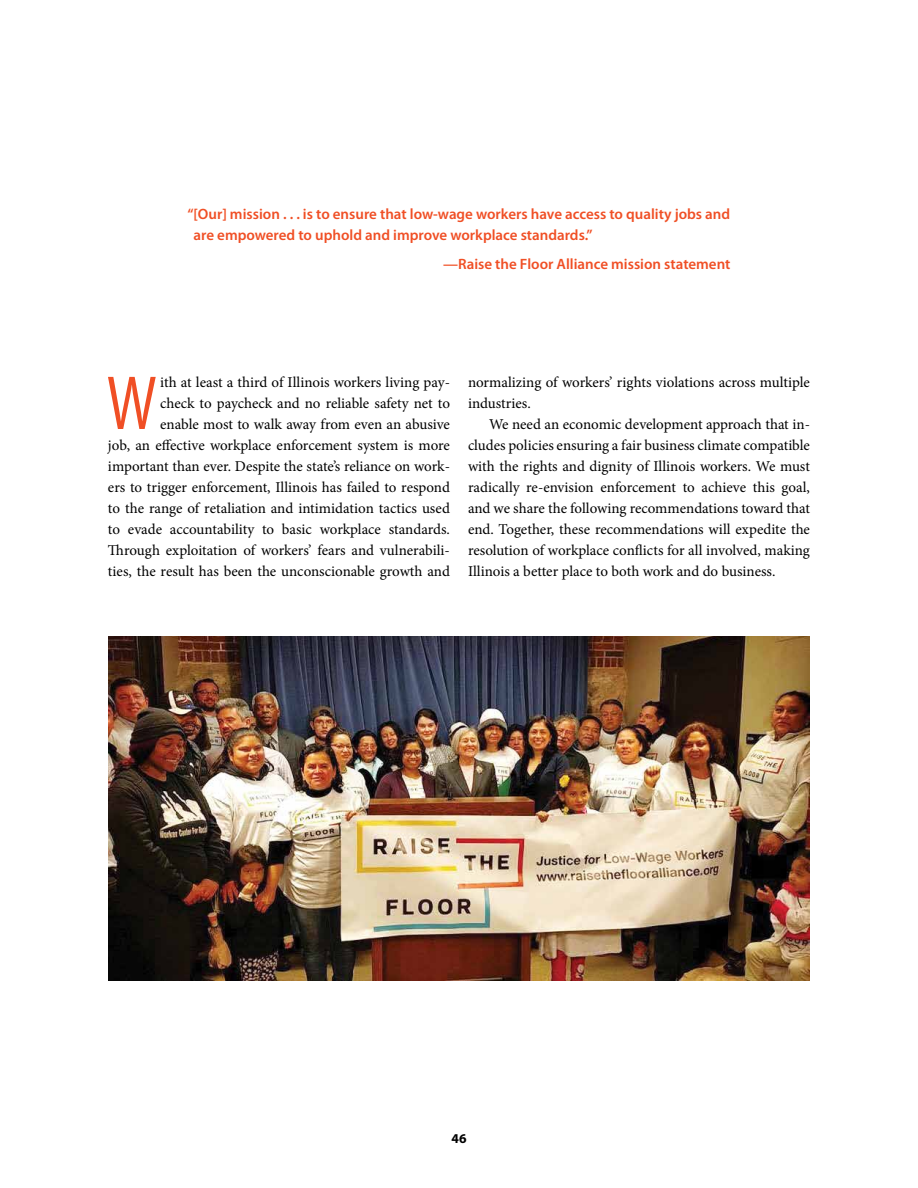
<style>
.page{position:relative;width:918px;height:1188px;background:#fff}
.page>*{position:absolute;margin:0;border:0;box-sizing:border-box;transform-origin:0 0}
.t1{font:77.25px "Myriad Pro";color:#f04f25;scale:.75 1}
.t2{font:15px/21px "Minion Pro";letter-spacing:-.005em;color:#000}
.t3{font:600 15px/21px "Myriad Pro";color:#f04f25}
.t4{font:700 13.5px "Myriad Pro";color:#000}
</style>
<div class="page">
<img style="left:108px;top:637px;width:702px;height:344px">
<p class="t3" style="left:194px;top:204px;width:538px;text-indent:-6px">“[Our] mission . . . is to ensure that low-wage workers have access to quality jobs and are empowered to uphold and improve workplace standards.”</p>
<p class="t3" style="left:443px;top:253px;width:289px">—Raise the Floor Alliance mission statement</p>
<p class="t2" style="left:108px;top:372px;width:344px;text-align:right">ith at least a third of Illinois workers living pay-<br>check to paycheck and no reliable safety net to<br>enable most to walk away from even an abusive<br>job, an effective workplace enforcement system is more important than ever. Despite the state’s reliance on work&shy;ers to trigger enforcement, Illinois has failed to respond to the range of retaliation and intimidation tactics used to evade accountability to basic workplace standards.<br>Through exploitation of workers’ fears and vulnerabili&shy;ties, the result has been the unconscionable growth and</p>
<h1 class="t1" style="left:107px;top:361px;width:67px">W</h1>
<p class="t2" style="left:468px;top:372px;width:344px">normalizing of workers’ rights violations across multiple industries.</p>
<p class="t2" style="left:468px;top:414px;width:344px;text-align:justify;text-indent:21px">We need an economic development approach that in&shy;cludes policies ensuring a fair business climate compatible with the rights and dignity of Illinois workers. We must radically re-envision enforcement to achieve this goal, and we share the following recommendations toward that end. Together, these recommendations will expedite the resolution of workplace conflicts for all involved, making Illinois a better place to both work and do business.</p>
<p class="t4" style="left:452px;top:1131px;width:16px">46</p>
</div>
